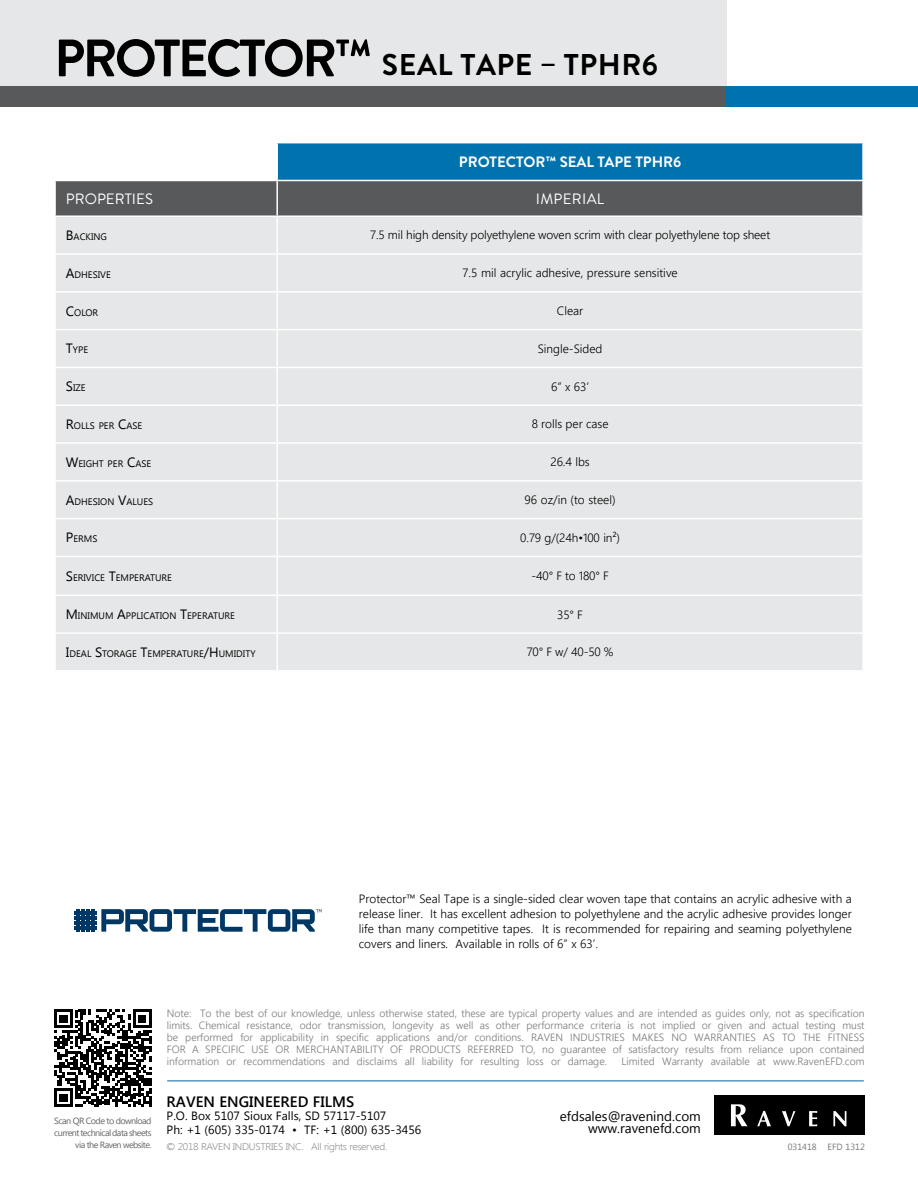
<style>
.page{position:relative;width:918px;height:1188px;background:#fff}
.page>*{position:absolute;margin:0;border:0;box-sizing:border-box;transform-origin:0 0}
.t1{font:700 30px "Brandon Grotesque";letter-spacing:.02em;color:#000}
.t2{font:700 15px "Brandon Grotesque";color:#fff}
.t3{font:600 15px "Segoe UI";color:#000}
.t4{font:15px "Brandon Grotesque";color:#fff}
.t5{font:15px "Brandon Grotesque";letter-spacing:.02em;color:#fff}
.t6{font:13.5px/12px "Segoe UI";color:#000;text-align:right}
.t7{font:300 12px/15px "Segoe UI";color:#000;text-align:justify}
.t8{font:12px/13.5px "Segoe UI";color:#000}
.t9{font:300 10.5px/12px "Segoe UI";color:#77787b;text-align:justify}
.t10{font:300 9.6px "Segoe UI";letter-spacing:-.025em;color:#77787b;scale:1.09 1}
.t11{font:9.45px "Segoe UI";color:#000}
.t12{font:9px/12px "Segoe UI";letter-spacing:-.06em;color:#636466;text-align:right}
.t13{font:9px "Segoe UI";color:#77787b}
.s1{font-size:52.5px}
.s2{font-size:13.5px}
</style>
<div class="page">
<div style="left:0;top:0;width:726px;height:91px;background:#e6e7e8"></div>
<div style="left:0;top:87px;width:732px;height:20px;background:#58595b"></div>
<div style="left:726px;top:87px;width:192px;height:20px;background:#0073ae"></div>
<div style="left:277px;top:143px;width:586px;height:37px;background:#0073ae"></div>
<div style="left:56px;top:181px;width:806px;height:34px;background:#58595b"></div>
<div style="left:56px;top:217px;width:806px;height:453px;background:#e6e7e8"></div>
<hr style="left:276px;top:557px;width:2px;height:38px;background:#fff">
<hr style="left:54px;top:595px;width:223px;height:1px;background:#fff">
<hr style="left:277px;top:595px;width:587px;height:1px;background:#fff">
<hr style="left:276px;top:596px;width:2px;height:36px;background:#fff">
<hr style="left:54px;top:632px;width:223px;height:2px;background:#fff">
<hr style="left:277px;top:632px;width:587px;height:2px;background:#fff">
<hr style="left:276px;top:634px;width:2px;height:36px;background:#fff">
<hr style="left:276px;top:181px;width:2px;height:34px;background:#fff">
<hr style="left:276px;top:217px;width:2px;height:36px;background:#fff">
<hr style="left:54px;top:253px;width:223px;height:2px;background:#fff">
<hr style="left:277px;top:253px;width:587px;height:2px;background:#fff">
<hr style="left:276px;top:255px;width:2px;height:36px;background:#fff">
<hr style="left:54px;top:291px;width:223px;height:2px;background:#fff">
<hr style="left:277px;top:291px;width:587px;height:2px;background:#fff">
<hr style="left:276px;top:293px;width:2px;height:36px;background:#fff">
<hr style="left:54px;top:329px;width:223px;height:1px;background:#fff">
<hr style="left:277px;top:329px;width:587px;height:1px;background:#fff">
<hr style="left:276px;top:330px;width:2px;height:37px;background:#fff">
<hr style="left:54px;top:367px;width:223px;height:1px;background:#fff">
<hr style="left:277px;top:367px;width:587px;height:1px;background:#fff">
<hr style="left:276px;top:368px;width:2px;height:36px;background:#fff">
<hr style="left:54px;top:404px;width:223px;height:2px;background:#fff">
<hr style="left:277px;top:404px;width:587px;height:2px;background:#fff">
<hr style="left:276px;top:406px;width:2px;height:36px;background:#fff">
<hr style="left:54px;top:442px;width:223px;height:2px;background:#fff">
<hr style="left:277px;top:442px;width:587px;height:2px;background:#fff">
<hr style="left:276px;top:444px;width:2px;height:36px;background:#fff">
<hr style="left:54px;top:480px;width:223px;height:2px;background:#fff">
<hr style="left:277px;top:480px;width:587px;height:2px;background:#fff">
<hr style="left:276px;top:482px;width:2px;height:36px;background:#fff">
<hr style="left:54px;top:518px;width:223px;height:1px;background:#fff">
<hr style="left:277px;top:518px;width:587px;height:1px;background:#fff">
<hr style="left:276px;top:519px;width:2px;height:37px;background:#fff">
<hr style="left:54px;top:556px;width:223px;height:1px;background:#fff">
<hr style="left:277px;top:556px;width:587px;height:1px;background:#fff">
<hr style="left:276px;top:143px;width:2px;height:37px;background:#fff">
<hr style="left:862px;top:143px;width:2px;height:37px;background:#fff">
<hr style="left:87px;top:909px;width:3px;height:23px;background:#003764">
<hr style="left:92px;top:909px;width:3px;height:23px;background:#003764">
<hr style="left:76px;top:909px;width:3px;height:23px;background:#003764">
<hr style="left:81px;top:909px;width:4px;height:23px;background:#003764">
<hr style="left:74px;top:921px;width:23px;height:4px;background:#003764">
<hr style="left:74px;top:927px;width:23px;height:3px;background:#003764">
<hr style="left:74px;top:911px;width:23px;height:3px;background:#003764">
<hr style="left:74px;top:916px;width:23px;height:3px;background:#003764">
<svg style="left:101px;top:909px;width:221px;height:23px"></svg>
<svg style="left:54px;top:1010px;width:98px;height:97px"></svg>
<div style="left:714px;top:1096px;width:150px;height:39px;background:#000"></div>
<svg style="left:731px;top:1104px;width:17px;height:22px"></svg>
<svg style="left:757px;top:1111px;width:14px;height:15px"></svg>
<svg style="left:782px;top:1111px;width:13px;height:15px"></svg>
<svg style="left:809px;top:1111px;width:8px;height:15px"></svg>
<svg style="left:833px;top:1111px;width:13px;height:15px"></svg>
<hr style="left:167px;top:1080px;width:697px;height:2px;background:#5997bf">
<h1 class="t1" style="left:54px;top:44px;width:605px"><span class="s1">PROTECTOR™</span> SEAL TAPE – TPHR6</h1>
<h2 class="t2" style="left:459px;top:151px;width:224px">PROTECTOR™ SEAL TAPE TPHR6</h2>
<h2 class="t4" style="left:66px;top:188px;width:89px">PROPERTIES</h2>
<h2 class="t5" style="left:536px;top:188px;width:70px">IMPERIAL</h2>
<p class="t11" style="left:66px;top:230px;width:43px"><span class="s2">B</span>ACKING</p>
<p class="t7" style="left:370px;top:227px;width:402px">7.5 mil high density polyethylene woven scrim with clear polyethylene top sheet</p>
<p class="t11" style="left:66px;top:268px;width:47px"><span class="s2">A</span>DHESIVE</p>
<p class="t7" style="left:462px;top:265px;width:217px">7.5 mil acrylic adhesive, pressure sensitive</p>
<p class="t11" style="left:66px;top:306px;width:34px"><span class="s2">C</span>OLOR</p>
<p class="t7" style="left:557px;top:303px;width:28px">Clear</p>
<p class="t11" style="left:66px;top:344px;width:24px"><span class="s2">T</span>YPE</p>
<p class="t7" style="left:538px;top:341px;width:66px">Single-Sided</p>
<p class="t11" style="left:66px;top:381px;width:21px"><span class="s2">S</span>IZE</p>
<p class="t7" style="left:551px;top:378px;width:39px">6” x 63’</p>
<p class="t11" style="left:66px;top:419px;width:78px"><span class="s2">R</span>OLLS PER <span class="s2">C</span>ASE</p>
<p class="t7" style="left:532px;top:416px;width:78px">8 rolls per case</p>
<p class="t11" style="left:66px;top:457px;width:87px"><span class="s2">W</span>EIGHT PER <span class="s2">C</span>ASE</p>
<p class="t7" style="left:551px;top:454px;width:41px">26.4 lbs</p>
<p class="t11" style="left:66px;top:495px;width:89px"><span class="s2">A</span>DHESION <span class="s2">V</span>ALUES</p>
<p class="t7" style="left:525px;top:492px;width:93px">96 oz/in (to steel)</p>
<p class="t11" style="left:66px;top:533px;width:33px"><span class="s2">P</span>ERMS</p>
<p class="t7" style="left:520px;top:530px;width:101px">0.79 g/(24h•100 in²)</p>
<p class="t11" style="left:66px;top:571px;width:108px"><span class="s2">S</span>ERIVICE <span class="s2">T</span>EMPERATURE</p>
<p class="t7" style="left:531px;top:568px;width:79px">-40° F to 180° F</p>
<p class="t11" style="left:66px;top:609px;width:171px"><span class="s2">M</span> INIMUM <span class="s2">A</span>PPLICATION <span class="s2">T</span>EPERATURE</p>
<p class="t7" style="left:557px;top:606px;width:27px">35° F</p>
<p class="t11" style="left:66px;top:647px;width:191px"><span class="s2">I</span>DEAL <span class="s2">S</span>TORAGE <span class="s2">T</span>EMPERATURE<span class="s2">/H</span> UMIDITY</p>
<p class="t7" style="left:527px;top:644px;width:88px">70° F w/ 40-50 %</p>
<p class="t7" style="left:359px;top:891px;width:495px">Protector™ Seal Tape is a single-sided clear woven tape that contains an acrylic adhesive with a release liner. It has excellent adhesion to polyethylene and the acrylic adhesive provides longer life than many competitive tapes. It is recommended for repairing and seaming polyethylene covers and liners. Available in rolls of 6” x 63’.</p>
<p class="t12" style="left:54px;top:1114px;width:99px">Scan QR Code to download current technical data sheets via the Raven website.</p>
<p class="t9" style="left:167px;top:1007px;width:699px">Note: To the best of our knowledge, unless otherwise stated, these are typical property values and are intended as guides only, not as specification limits. Chemical resistance, odor transmission, longevity as well as other performance criteria is not implied or given and actual testing must be performed for applicability in specific applications and/or conditions. RAVEN INDUSTRIES MAKES NO WARRANTIES AS TO THE FITNESS FOR A SPECIFIC USE OR MERCHANTABILITY OF PRODUCTS REFERRED TO, no guarantee of satisfactory results from reliance upon contained information or recommendations and disclaims all liability for resulting loss or damage.</p>
<p class="t9" style="left:622px;top:1055px;width:245px">Limited Warranty available at www.RavenEFD.com</p>
<h2 class="t3" style="left:167px;top:1091px;width:189px">RAVEN ENGINEERED FILMS</h2>
<p class="t8" style="left:167px;top:1109px;width:256px">P.O. Box 5107 Sioux Falls, SD 57117-5107<br>Ph: +1 (605) 335-0174 • TF: +1 (800) 635-3456</p>
<p class="t6" style="left:560px;top:1110px;width:143px">efdsales@ravenind.com www.ravenefd.com</p>
<p class="t10" style="left:166px;top:1140px;width:205px">© 2018 RAVEN INDUSTRIES INC. All rights reserved.</p>
<p class="t13" style="left:788px;top:1140px;width:79px">031418 EFD 1312</p>
</div>
